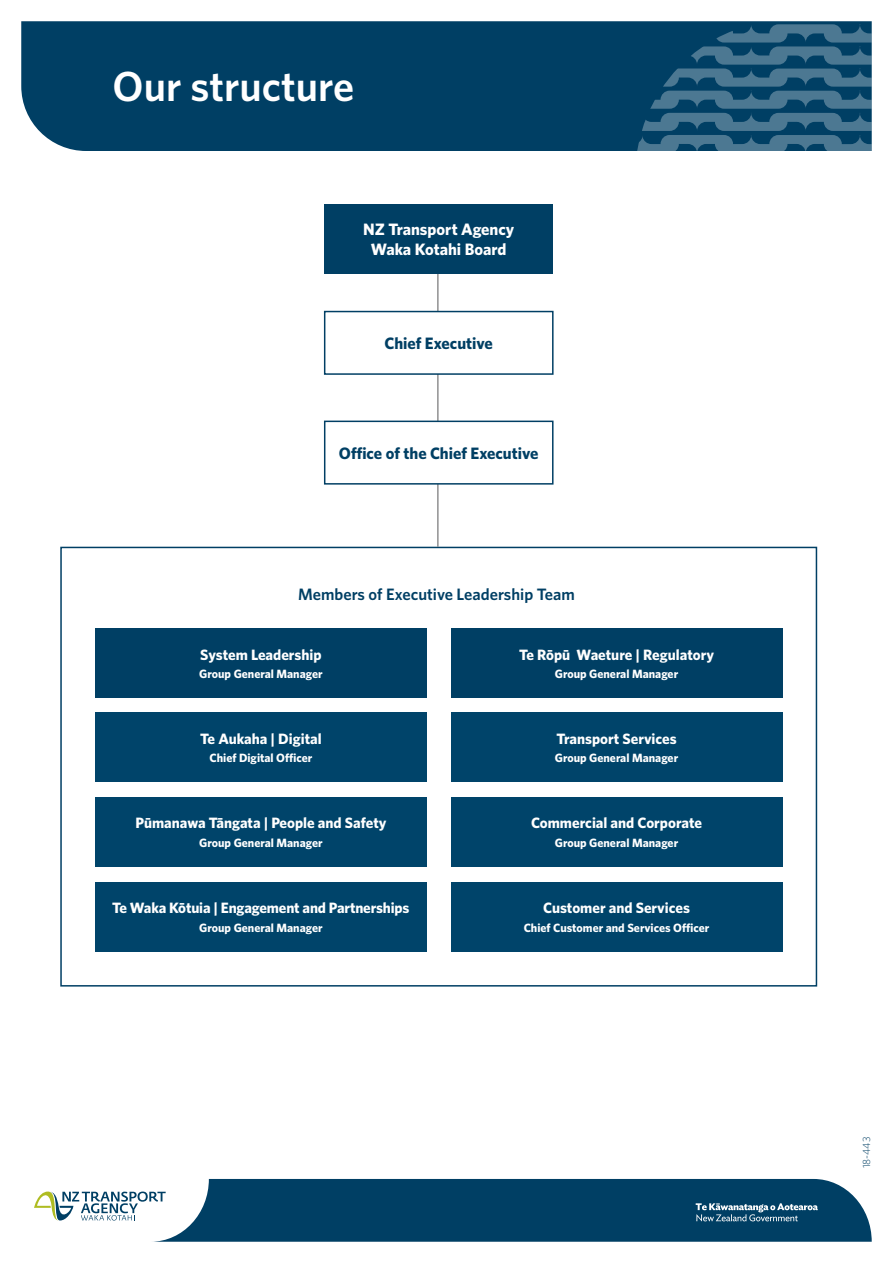
<style>
.page{position:relative;width:893px;height:1263px;background:#fff}
.page>*{position:absolute;margin:0;border:0;box-sizing:border-box;transform-origin:0 0}
.CP_Publication_Title{font:600 42px "Whitney";color:#fff}
.t1{font:700 16.5px "Whitney";color:#003f64}
.t2{font:600 16.5px "Whitney";color:#003f64}
.t3{font:700 16.5px/19.8px "Whitney";color:#fff;text-align:center}
.Heading{font:700 15px "Whitney";color:#fff}
.t4{font:700 12px "Whitney";color:#fff}
.t5{font:300 10.5px "Whitney";color:#003f64}
</style>
<div class="page">
<div style="left:60px;top:547px;width:757px;height:439px;border:2px solid #003f64"></div>
<hr style="left:437px;top:269px;width:1px;height:278px;background:#58595b">
<div style="left:325px;top:312px;width:228px;height:62px;background:#fff"></div>
<div style="left:324px;top:311px;width:230px;height:64px;border:2px solid #003f64"></div>
<div style="left:95px;top:628px;width:332px;height:70px;background:#003f64"></div>
<div style="left:95px;top:712px;width:332px;height:70px;background:#00446a"></div>
<div style="left:451px;top:628px;width:331px;height:70px;background:#003f64"></div>
<div style="left:95px;top:797px;width:332px;height:69px;background:#00446a"></div>
<div style="left:325px;top:421px;width:228px;height:63px;background:#fff"></div>
<div style="left:324px;top:421px;width:229px;height:64px;border:2px solid #003f64"></div>
<div style="left:325px;top:204px;width:228px;height:69px;background:#003f64"></div>
<div style="left:451px;top:797px;width:331px;height:69px;background:#00446a"></div>
<div style="left:451px;top:882px;width:331px;height:69px;background:#00446a"></div>
<div style="left:451px;top:712px;width:331px;height:70px;background:#00446a"></div>
<div style="left:95px;top:882px;width:332px;height:69px;background:#00446a"></div>
<svg style="left:153px;top:1179px;width:719px;height:63px;background:#134e70"></svg>
<svg style="left:34px;top:1191px;width:132px;height:29px"></svg>
<div style="left:21px;top:21px;width:851px;height:130px;background:#003f64"></div>
<svg style="left:635px;top:24px;width:237px;height:127px;background:#235979"></svg>
<svg style="left:696px;top:1203px;width:122px;height:18px;background:#45728d"></svg>
<p class="CP_Publication_Title" style="left:113px;top:59px;width:243px">Our structure</p>
<p class="t3" style="left:363px;top:219px;width:153px">NZ Transport Agency<br>Waka Kotahi Board</p>
<p class="t1" style="left:385px;top:333px;width:110px">Chief Executive</p>
<p class="t1" style="left:339px;top:442px;width:201px">Office of the Chief Executive</p>
<p class="t2" style="left:298px;top:583px;width:278px">Members of Executive Leadership Team</p>
<p class="Heading" style="left:200px;top:644px;width:123px">System Leadership</p>
<h2 class="t4" style="left:199px;top:666px;width:125px">Group General Manager</h2>
<p class="Heading" style="left:519px;top:644px;width:196px">Te Rōpū Waeture | Regulatory</p>
<h2 class="t4" style="left:555px;top:666px;width:125px">Group General Manager</h2>
<p class="Heading" style="left:200px;top:728px;width:123px">Te Aukaha | Digital</p>
<h2 class="t4" style="left:210px;top:750px;width:104px">Chief Digital Officer</h2>
<p class="Heading" style="left:556px;top:728px;width:122px">Transport Services</p>
<h2 class="t4" style="left:555px;top:750px;width:125px">Group General Manager</h2>
<p class="Heading" style="left:136px;top:813px;width:252px">Pūmanawa Tāngata | People and Safety</p>
<h2 class="t4" style="left:199px;top:835px;width:125px">Group General Manager</h2>
<p class="Heading" style="left:531px;top:813px;width:172px">Commercial and Corporate</p>
<h2 class="t4" style="left:555px;top:835px;width:125px">Group General Manager</h2>
<p class="Heading" style="left:112px;top:898px;width:299px">Te Waka Kōtuia | Engagement and Partnerships</p>
<p class="t4" style="left:199px;top:919px;width:125px">Group General Manager</p>
<p class="Heading" style="left:543px;top:898px;width:148px">Customer and Services</p>
<h2 class="t4" style="left:524px;top:919px;width:187px">Chief Customer and Services Officer</h2>
<p class="t5" style="left:860px;top:1168px;width:33px;rotate:-90deg">18-443</p>
</div>
